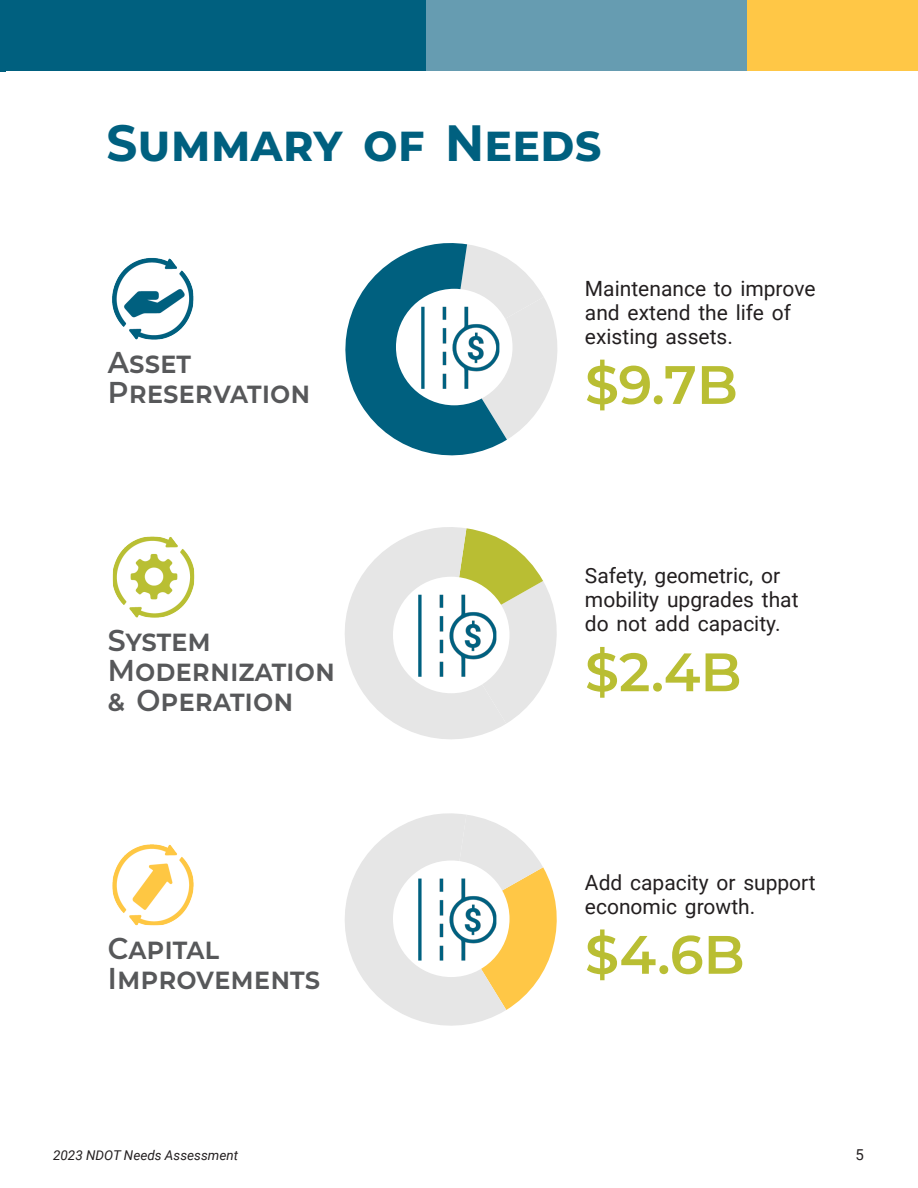
<style>
.page{position:relative;width:918px;height:1188px;background:#fff}
.page>*{position:absolute;margin:0;border:0;box-sizing:border-box;transform-origin:0 0}
.Body_Text{font:600 54px "Montserrat";color:#b9be33}
.Heading_-_Main_2022{font:700 51px "Montserrat";color:#00607f;scale:.95 1}
.Heading_-_Main_2022-2{font:600 30px/30px "Montserrat";color:#57585a;scale:.95 1}
.Heading_-_Main_2022-3{font:600 30px/30px "Montserrat";letter-spacing:.025em;color:#57585a;scale:.95 1}
.Heading_-_Main_2022-4{font:21px/24px "Roboto";color:#231f20}
.t1{font:15px "Roboto";color:#231f20}
.t2{font:italic 13.5px "Roboto";color:#231f20}
</style>
<div class="page">
<div style="left:0;top:0;width:5px;height:72px;background:#00607f"></div>
<div style="left:0;top:0;width:427px;height:71px;background:#00607f"></div>
<div style="left:426px;top:0;width:321px;height:71px;background:#669cb1"></div>
<div style="left:747px;top:0;width:171px;height:71px;background:#ffc746"></div>
<img style="left:112px;top:258px;width:81px;height:82px">
<img style="left:113px;top:537px;width:81px;height:81px">
<img style="left:112px;top:844px;width:82px;height:81px">
<svg style="left:345px;top:243px;width:213px;height:213px"></svg>
<svg style="left:345px;top:813px;width:212px;height:213px"></svg>
<svg style="left:345px;top:527px;width:212px;height:212px"></svg>
<div style="left:393px;top:577px;width:117px;height:116px;background:#fff;border-radius:50%"></div>
<img style="left:418px;top:595px;width:78px;height:82px">
<div style="left:393px;top:861px;width:117px;height:116px;background:#fff;border-radius:50%"></div>
<img style="left:418px;top:878px;width:78px;height:83px">
<div style="left:396px;top:289px;width:117px;height:116px;background:#fff;border-radius:50%"></div>
<img style="left:421px;top:307px;width:78px;height:82px">
<p class="Heading_-_Main_2022" style="left:107px;top:106px;width:522px">Summary of Needs</p>
<p class="Heading_-_Main_2022-2" style="left:108px;top:346px;width:215px">Asset<br>Preservation</p>
<p class="Heading_-_Main_2022-2" style="left:108px;top:624px;width:241px">System<br>Modernization &amp; Operation</p>
<p class="Heading_-_Main_2022-3" style="left:108px;top:932px;width:225px">Capital<br>Improvements</p>
<p class="Heading_-_Main_2022-4" style="left:585px;top:276px;width:232px">Maintenance to improve and extend the life of existing assets.</p>
<p class="Body_Text" style="left:585px;top:346px;width:154px">$9.7B</p>
<p class="Heading_-_Main_2022-4" style="left:585px;top:563px;width:215px">Safety, geometric, or mobility upgrades that do not add capacity.</p>
<p class="Body_Text" style="left:585px;top:634px;width:158px">$2.4B</p>
<p class="Heading_-_Main_2022-4" style="left:585px;top:870px;width:232px">Add capacity or support economic growth.</p>
<p class="Body_Text" style="left:585px;top:916px;width:161px">$4.6B</p>
<p class="t2" style="left:53px;top:1146px;width:186px">2023 NDOT Needs Assessment</p>
<p class="t1" style="left:856px;top:1144px;width:10px">5</p>
</div>
